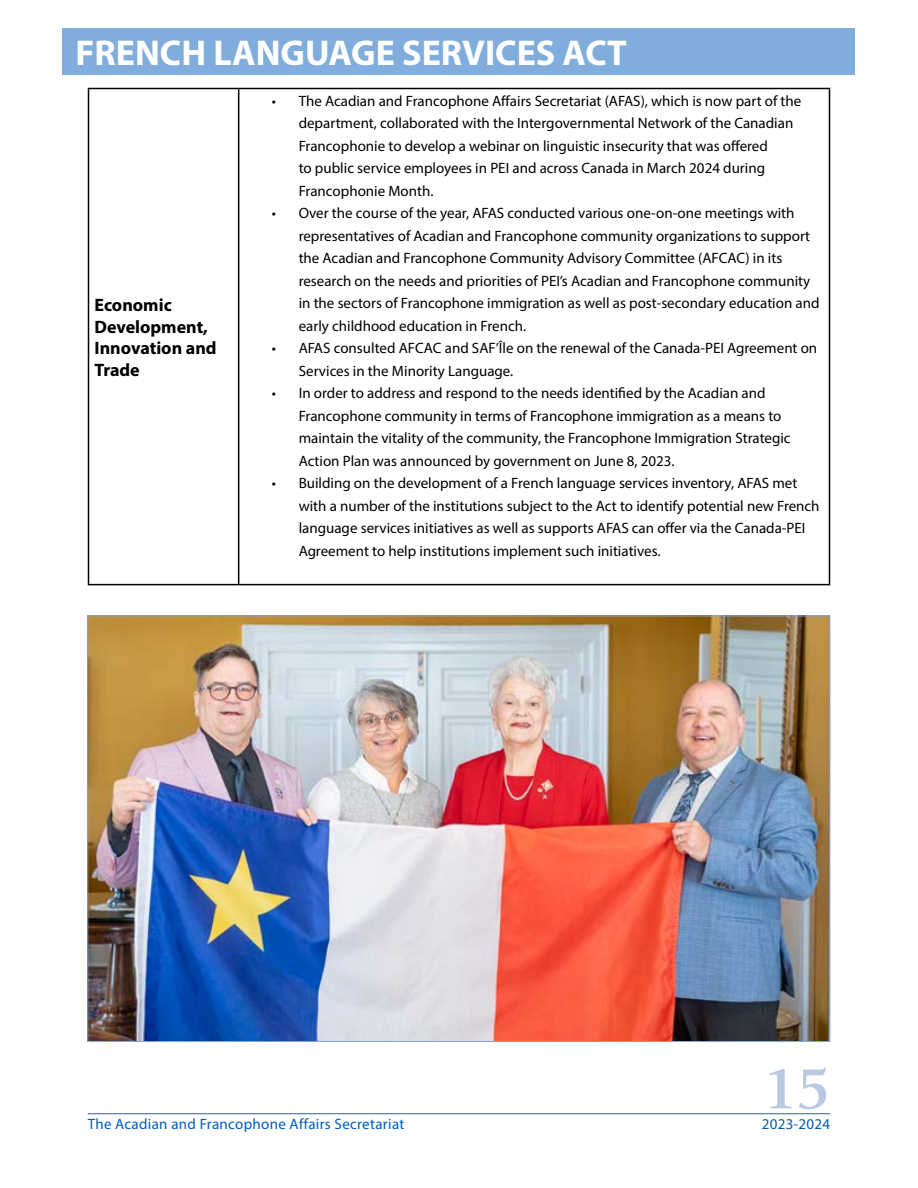
<style>
.page{position:relative;width:918px;height:1188px;background:#fff}
.page>*{position:absolute;margin:0;border:0;box-sizing:border-box;transform-origin:0 0}
.t1{font:700 61.5px "Giovanni Std";color:#b9c9e2}
.t2{font:700 36px "Myriad Pro";color:#fff}
.t3{font:700 18px/21.6px "Myriad Pro";color:#000}
.t4{font:15px/22.5px "Myriad Pro";color:#000}
.t5{font:15px "Myriad Pro";letter-spacing:.02em;color:#005cb9}
</style>
<div class="page">
<hr style="left:88px;top:1113px;width:742px;height:1px;background:#365f91">
<div style="left:63px;top:28px;width:792px;height:47px;background:#80addc"></div>
<hr style="left:88px;top:88px;width:151px;height:1px;background:#000">
<hr style="left:88px;top:89px;width:1px;height:495px;background:#000">
<hr style="left:239px;top:88px;width:591px;height:1px;background:#000">
<hr style="left:238px;top:89px;width:1px;height:495px;background:#000">
<hr style="left:829px;top:89px;width:1px;height:495px;background:#000">
<hr style="left:88px;top:584px;width:151px;height:1px;background:#000">
<hr style="left:239px;top:584px;width:591px;height:1px;background:#000">
<img style="left:89px;top:618px;width:739px;height:422px">
<h2 class="t2" style="left:76px;top:29px;width:553px">FRENCH LANGUAGE SERVICES ACT</h2>
<p class="t3" style="left:94px;top:293px;width:124px">Economic<br>Development,<br>Innovation and<br>Trade</p>
<p class="t4" style="left:299px;top:89px;width:504px;text-indent:-27px">• The Acadian and Francophone Affairs Secretariat (AFAS), which is now part of the department, collaborated with the Intergovernmental Network of the Canadian Francophonie to develop a webinar on linguistic insecurity that was offered<br>to public service employees in PEI and across Canada in March 2024 during Francophonie Month.</p>
<p class="t4" style="left:299px;top:202px;width:522px;text-indent:-27px">• Over the course of the year, AFAS conducted various one-on-one meetings with representatives of Acadian and Francophone community organizations to support the Acadian and Francophone Community Advisory Committee (AFCAC) in its research on the needs and priorities of PEI’s Acadian and Francophone community in the sectors of Francophone immigration as well as post-secondary education and early childhood education in French.</p>
<p class="t4" style="left:299px;top:337px;width:520px;text-indent:-27px">• AFAS consulted AFCAC and SAF’Île on the renewal of the Canada-PEI Agreement on<br>Services in the Minority Language.</p>
<p class="t4" style="left:299px;top:382px;width:493px;text-indent:-27px">• In order to address and respond to the needs identified by the Acadian and Francophone community in terms of Francophone immigration as a means to maintain the vitality of the community, the Francophone Immigration Strategic Action Plan was announced by government on June 8, 2023.</p>
<p class="t4" style="left:299px;top:472px;width:522px;text-indent:-27px">• Building on the development of a French language services inventory, AFAS met with a number of the institutions subject to the Act to identify potential new French language services initiatives as well as supports AFAS can offer via the Canada-PEI Agreement to help institutions implement such initiatives.</p>
<h1 class="t1" style="left:762px;top:1052px;width:70px">15</h1>
<p class="t5" style="left:88px;top:1115px;width:318px">The Acadian and Francophone Affairs Secretariat</p>
<p class="t5" style="left:762px;top:1115px;width:70px">2023-2024</p>
</div>
